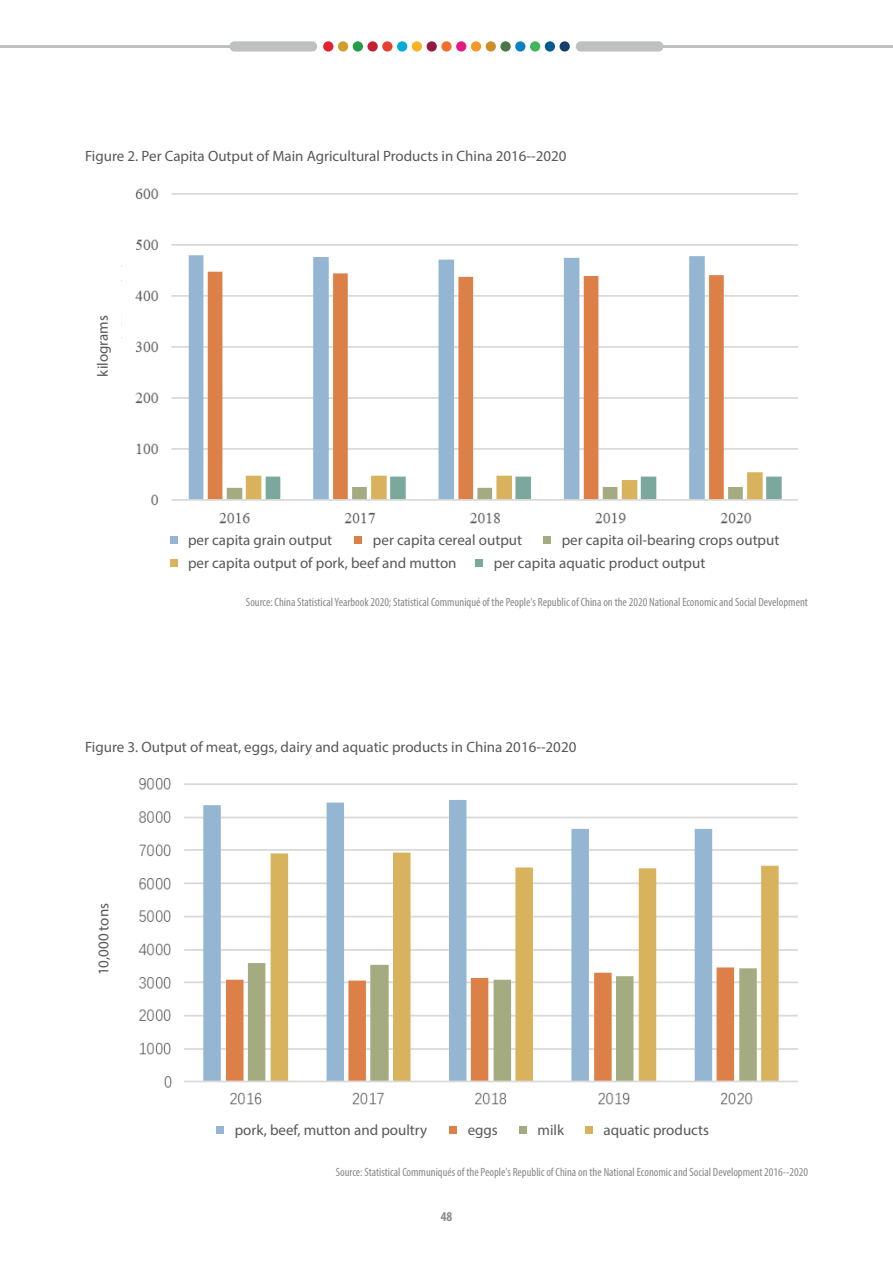
<style>
.page{position:relative;width:893px;height:1263px;background:#fff}
.page>*{position:absolute;margin:0;border:0;box-sizing:border-box;transform-origin:0 0}
.t1{font:15px "Myriad Pro";color:#595757}
.t2{font:700 condensed 13.5px "Myriad Pro";color:#898989}
.t3{font:condensed 12px "Myriad Pro";color:#898989}
</style>
<div class="page">
<div style="left:323px;top:41px;width:10px;height:11px;background:#e32130;border-radius:50%"></div>
<div style="left:412px;top:41px;width:10px;height:11px;background:#f7b524;border-radius:50%"></div>
<div style="left:367px;top:41px;width:11px;height:11px;background:#c42136;border-radius:50%"></div>
<div style="left:456px;top:41px;width:10px;height:11px;background:#e31a82;border-radius:50%"></div>
<div style="left:530px;top:41px;width:10px;height:11px;background:#40b55c;border-radius:50%"></div>
<div style="left:338px;top:41px;width:10px;height:11px;background:#cf9e2b;border-radius:50%"></div>
<div style="left:427px;top:41px;width:10px;height:11px;background:#961a40;border-radius:50%"></div>
<div style="left:500px;top:41px;width:11px;height:11px;background:#477845;border-radius:50%"></div>
<div style="left:382px;top:41px;width:10px;height:11px;background:#e8402e;border-radius:50%"></div>
<div style="left:471px;top:41px;width:10px;height:11px;background:#f29929;border-radius:50%"></div>
<div style="left:545px;top:41px;width:10px;height:11px;background:#005c8f;border-radius:50%"></div>
<div style="left:353px;top:41px;width:10px;height:11px;background:#249c47;border-radius:50%"></div>
<div style="left:441px;top:41px;width:11px;height:11px;background:#f2702b;border-radius:50%"></div>
<div style="left:515px;top:41px;width:10px;height:11px;background:#0882bf;border-radius:50%"></div>
<div style="left:397px;top:41px;width:10px;height:11px;background:#00add9;border-radius:50%"></div>
<div style="left:486px;top:41px;width:10px;height:11px;background:#cc8f29;border-radius:50%"></div>
<div style="left:560px;top:41px;width:10px;height:11px;background:#173d6b;border-radius:50%"></div>
<div style="left:229px;top:41px;width:88px;height:11px;background:#bfc0c0;border-radius:5px"></div>
<svg style="left:0;top:45px;width:229px;height:3px"></svg>
<div style="left:576px;top:41px;width:88px;height:11px;background:#bfc0c0;border-radius:5px"></div>
<svg style="left:664px;top:45px;width:229px;height:3px"></svg>
<img style="left:138px;top:778px;width:660px;height:327px">
<div style="left:216px;top:1126px;width:8px;height:8px;background:#94b6d2"></div>
<div style="left:449px;top:1126px;width:8px;height:8px;background:#dd8047"></div>
<div style="left:519px;top:1126px;width:8px;height:8px;background:#a5ab81"></div>
<div style="left:585px;top:1126px;width:8px;height:8px;background:#d8b25c"></div>
<div style="left:170px;top:536px;width:7px;height:8px;background:#94b6d2"></div>
<div style="left:355px;top:536px;width:7px;height:8px;background:#dd8047"></div>
<div style="left:543px;top:536px;width:8px;height:8px;background:#a5ab81"></div>
<div style="left:170px;top:559px;width:7px;height:8px;background:#d8b25c"></div>
<div style="left:475px;top:559px;width:8px;height:8px;background:#7ba79d"></div>
<img style="left:135px;top:188px;width:663px;height:336px">
<p class="t1" style="left:85px;top:147px;width:483px">Figure 2. Per Capita Output of Main Agricultural Products in China 2016--2020</p>
<p class="t1" style="left:94px;top:377px;width:63px;rotate:-90deg">kilograms</p>
<p class="t1" style="left:188px;top:531px;width:146px">per capita grain output</p>
<p class="t1" style="left:373px;top:531px;width:151px">per capita cereal output</p>
<p class="t1" style="left:562px;top:531px;width:219px">per capita oil-bearing crops output</p>
<p class="t1" style="left:188px;top:554px;width:270px">per capita output of pork, beef and mutton</p>
<p class="t1" style="left:494px;top:554px;width:213px">per capita aquatic product output</p>
<p class="t3" style="left:246px;top:595px;width:563px">Source: China Statistical Yearbook 2020; Statistical Communiqué of the People's Republic of China on the 2020 National Economic and Social Development</p>
<p class="t1" style="left:85px;top:738px;width:493px">Figure 3. Output of meat, eggs, dairy and aquatic products in China 2016--2020</p>
<p class="t1" style="left:94px;top:975px;width:74px;rotate:-90deg">10,000 tons</p>
<p class="t1" style="left:235px;top:1121px;width:194px">pork, beef, mutton and poultry</p>
<p class="t1" style="left:468px;top:1121px;width:32px">eggs</p>
<p class="t1" style="left:538px;top:1121px;width:28px">milk</p>
<p class="t1" style="left:603px;top:1121px;width:107px">aquatic products</p>
<p class="t3" style="left:336px;top:1165px;width:474px">Source: Statistical Communiqués of the People's Republic of China on the National Economic and Social Development 2016--2020</p>
<p class="t2" style="left:441px;top:1208px;width:13px">48</p>
</div>
